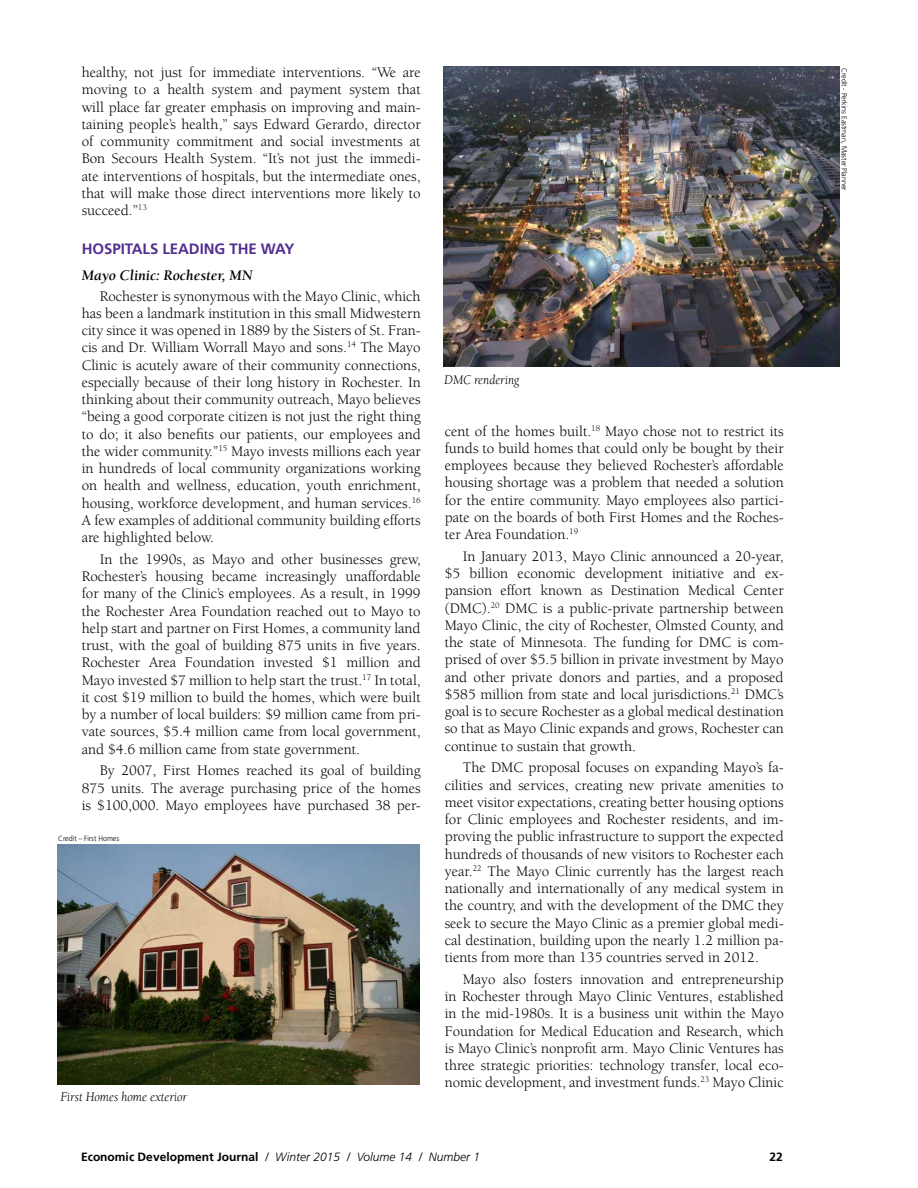
<style>
.page{position:relative;width:918px;height:1188px;background:#fff}
.page>*{position:absolute;margin:0;border:0;box-sizing:border-box;transform-origin:0 0}
.t1{font:15px/17.2px "Berkeley";color:#000;text-align:justify}
.t2{font:italic 700 15px "Berkeley";color:#000}
.t3{font:700 15px "Frutiger";letter-spacing:-.005em;color:#522e91}
.t4{font:italic 13.5px "Berkeley";color:#000;scale:.95 1}
.t5{font:italic 300 12px "Frutiger";color:#000}
.t6{font:700 12px "Frutiger";color:#000}
.t7{font:300 7.5px "Frutiger";color:#000;scale:.95 1}
.s1{font-weight:700;font-style:normal}
</style>
<div class="page">
<img style="left:58px;top:844px;width:362px;height:241px">
<img style="left:443px;top:67px;width:397px;height:300px">
<p class="t1" style="left:82px;top:64px;width:341px">healthy, not just for immediate interventions. “We are moving to a health system and payment system that will place far greater emphasis on improving and main&shy;taining people’s health,” says Edward Gerardo, director of community commitment and social investments at Bon Secours Health System. “It’s not just the immedi&shy;ate interventions of hospitals, but the intermediate ones, that will make those direct interventions more likely to succeed.”<sup>13</sup></p>
<p class="t3" style="left:82px;top:240px;width:214px">HOSPITALS LEADING THE WAY</p>
<p class="t2" style="left:82px;top:268px;width:172px">Mayo Clinic: Rochester, MN</p>
<p class="t1" style="left:82px;top:288px;width:341px;text-indent:18px">Rochester is synonymous with the Mayo Clinic, which has been a landmark institution in this small Midwestern city since it was opened in 1889 by the Sisters of St. Fran&shy;cis and Dr. William Worrall Mayo and sons.<sup>14</sup> The Mayo Clinic is acutely aware of their community connections, especially because of their long history in Rochester. In thinking about their community outreach, Mayo believes “being a good corporate citizen is not just the right thing to do; it also benefits our patients, our employees and the wider community.”<sup>15</sup> Mayo invests millions each year in hundreds of local community organizations working on health and wellness, education, youth enrichment, housing, workforce development, and human services.<sup>16<br></sup>A few examples of additional community building efforts are highlighted below.</p>
<p class="t1" style="left:82px;top:551px;width:341px;text-indent:18px">In the 1990s, as Mayo and other businesses grew, Rochester’s housing became increasingly unaffordable for many of the Clinic’s employees. As a result, in 1999 the Rochester Area Foundation reached out to Mayo to help start and partner on First Homes, a community land trust, with the goal of building 875 units in five years.<br>Rochester Area Foundation invested $1 million and Mayo invested $7 million to help start the trust.<sup>17</sup> In total, it cost $19 million to build the homes, which were built by a number of local builders: $9 million came from pri&shy;vate sources, $5.4 million came from local government, and $4.6 million came from state government.</p>
<p class="t1" style="left:82px;top:762px;width:341px;text-indent:18px">By 2007, First Homes reached its goal of building 875 units. The average purchasing price of the homes is $100,000. Mayo employees have purchased 38 per-</p>
<p class="t7" style="left:58px;top:834px;width:66px">Credit – First Homes</p>
<p class="t4" style="left:60px;top:1090px;width:135px">First Homes home exterior</p>
<p class="t4" style="left:444px;top:373px;width:81px">DMC rendering</p>
<p class="t1" style="left:445px;top:423px;width:341px">cent of the homes built.<sup>18</sup> Mayo chose not to restrict its funds to build homes that could only be bought by their employees because they believed Rochester’s affordable housing shortage was a problem that needed a solution for the entire community. Mayo employees also partici&shy;pate on the boards of both First Homes and the Roches&shy;ter Area Foundation.<sup>19</sup></p>
<p class="t1" style="left:445px;top:548px;width:341px;text-indent:18px">In January 2013, Mayo Clinic announced a 20-year, $5 billion economic development initiative and ex&shy;pansion effort known as Destination Medical Center (DMC).<sup>20</sup> DMC is a public-private partnership between Mayo Clinic, the city of Rochester, Olmsted County, and the state of Minnesota. The funding for DMC is com&shy;prised of over $5.5 billion in private investment by Mayo and other private donors and parties, and a proposed $585 million from state and local jurisdictions.<sup>21</sup> DMC’s goal is to secure Rochester as a global medical destination so that as Mayo Clinic expands and grows, Rochester can continue to sustain that growth.</p>
<p class="t1" style="left:445px;top:759px;width:341px;text-indent:18px">The DMC proposal focuses on expanding Mayo’s fa&shy;cilities and services, creating new private amenities to meet visitor expectations, creating better housing options for Clinic employees and Rochester residents, and im&shy;proving the public infrastructure to support the expected hundreds of thousands of new visitors to Rochester each year.<sup>22</sup> The Mayo Clinic currently has the largest reach nationally and internationally of any medical system in the country, and with the development of the DMC they seek to secure the Mayo Clinic as a premier global medi&shy;cal destination, building upon the nearly 1.2 million pa&shy;tients from more than 135 countries served in 2012.</p>
<p class="t1" style="left:445px;top:971px;width:341px;text-indent:18px">Mayo also fosters innovation and entrepreneurship in Rochester through Mayo Clinic Ventures, established in the mid-1980s. It is a business unit within the Mayo Foundation for Medical Education and Research, which is Mayo Clinic’s nonprofit arm. Mayo Clinic Ventures has three strategic priorities: technology transfer, local eco&shy;nomic development, and investment funds.<sup>23</sup> Mayo Clinic</p>
<p class="t5" style="left:81px;top:1150px;width:401px"><span class="s1">Economic Development Journal</span> / Winter 2015 / Volume 14 / Number 1</p>
<p class="t6" style="left:770px;top:1150px;width:15px">22</p>
<p class="t7" style="left:849px;top:68px;width:131px;rotate:90deg">Credit - Perkins Eastman, Master Planner</p>
</div>
